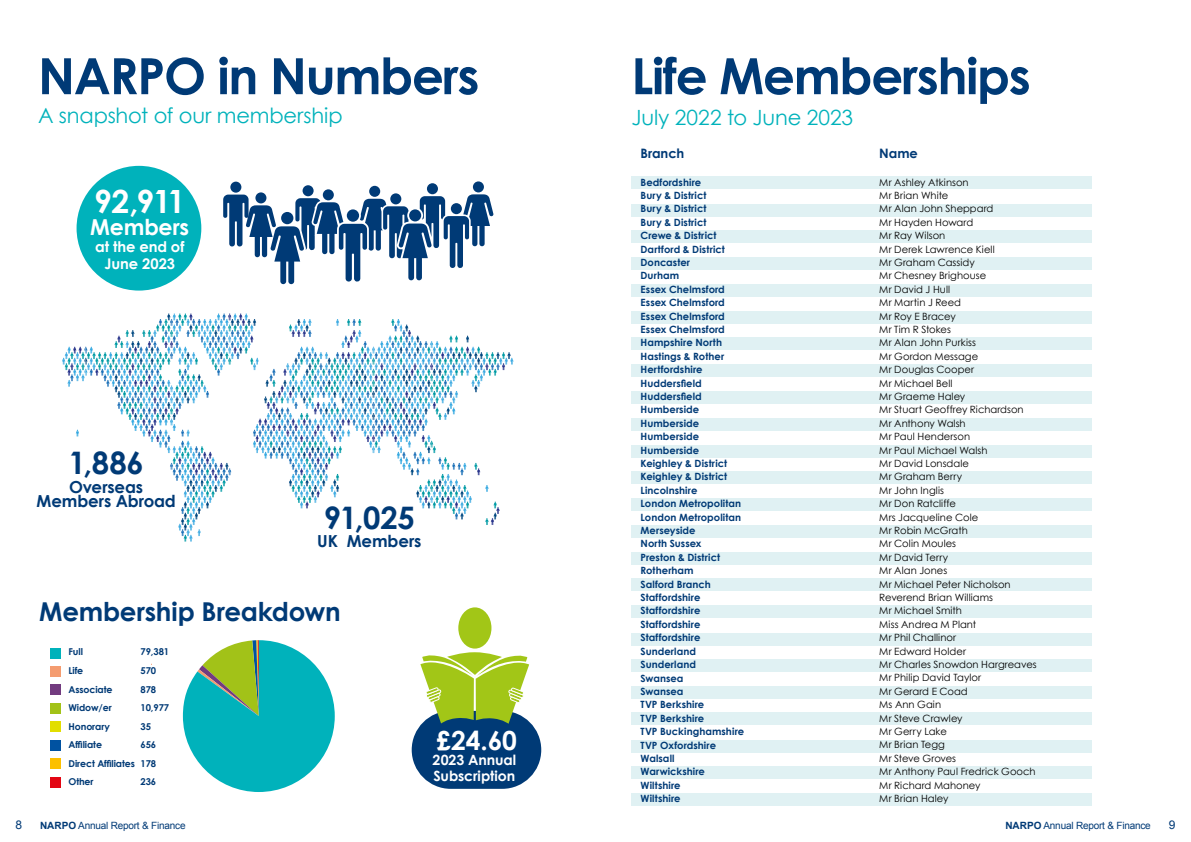
<style>
.page{position:relative;width:1191px;height:842px;background:#fff}
.page>*{position:absolute;margin:0;border:0;box-sizing:border-box;transform-origin:0 0}
.t1{font:700 50px "Century Gothic";letter-spacing:-.025em;color:#003a76}
.t2{font:700 32px "Century Gothic";color:#fff}
.t3{font:700 31px "Century Gothic";letter-spacing:-.005em;color:#003a76}
.t4{font:700 26.4px "Century Gothic";color:#fff}
.t5{font:700 26px "Century Gothic";letter-spacing:-.01em;color:#003a76}
.t6{font:700 22px "Century Gothic";letter-spacing:-.01em;color:#fff}
.t7{font:21px "Century Gothic";letter-spacing:-.01em;color:#00b2bb}
.t8{font:700 16.6px/13.6px "Century Gothic";letter-spacing:-.01em;color:#003a76;text-align:center}
.t9{font:700 14.7px/17.2px "Century Gothic";letter-spacing:-.005em;color:#fff;text-align:center}
.t10{font:700 14.1px/15.3px "Century Gothic";letter-spacing:-.005em;color:#fff}
.t11{font:700 13px "Century Gothic";letter-spacing:-.005em;color:#003a76}
.t12{font:12px "Arial";color:#003a76}
.t13{font:10px/13.4px "Century Gothic";letter-spacing:.005em;color:#000}
.t14{font:700 10px/13.4px "Century Gothic";letter-spacing:.005em;color:#003a76}
.t15{font:10px "Arial";letter-spacing:-.02em;color:#003a76}
.t16{font:700 9.5px/18.6px "Century Gothic";letter-spacing:-.01em;color:#003a76;text-align:justify}
.s1{font-weight:700}
</style>
<div class="page">
<div style="left:412px;top:711px;width:129px;height:78px;background:#003a76;border-radius:39px"></div>
<div style="left:77px;top:166px;width:124px;height:125px;background:#00b2bb;border-radius:50%"></div>
<svg style="left:183px;top:640px;width:152px;height:152px"></svg>
<div style="left:50px;top:758px;width:11px;height:11px;background:#fcc000"></div>
<div style="left:50px;top:721px;width:11px;height:11px;background:#e2de00"></div>
<div style="left:50px;top:703px;width:11px;height:10px;background:#a2c218"></div>
<div style="left:50px;top:740px;width:11px;height:11px;background:#0052a1"></div>
<div style="left:50px;top:684px;width:11px;height:11px;background:#723b7f"></div>
<div style="left:50px;top:648px;width:11px;height:10px;background:#00b2bb"></div>
<div style="left:50px;top:666px;width:11px;height:11px;background:#f49c70"></div>
<div style="left:50px;top:777px;width:11px;height:10px;background:#e30613"></div>
<div style="left:631px;top:176px;width:460px;height:13px;background:#e0f1f3"></div>
<div style="left:631px;top:284px;width:460px;height:13px;background:#e0f1f3"></div>
<div style="left:631px;top:391px;width:460px;height:13px;background:#e0f1f3"></div>
<div style="left:631px;top:498px;width:460px;height:13px;background:#e0f1f3"></div>
<div style="left:631px;top:632px;width:460px;height:13px;background:#e0f1f3"></div>
<div style="left:631px;top:230px;width:460px;height:13px;background:#e0f1f3"></div>
<div style="left:631px;top:337px;width:460px;height:13px;background:#e0f1f3"></div>
<div style="left:631px;top:445px;width:460px;height:13px;background:#e0f1f3"></div>
<div style="left:631px;top:552px;width:460px;height:13px;background:#e0f1f3"></div>
<div style="left:631px;top:686px;width:460px;height:13px;background:#e0f1f3"></div>
<div style="left:631px;top:766px;width:460px;height:13px;background:#e0f1f3"></div>
<div style="left:631px;top:204px;width:460px;height:13px;background:#e0f1f3"></div>
<div style="left:631px;top:311px;width:460px;height:13px;background:#e0f1f3"></div>
<div style="left:631px;top:418px;width:460px;height:13px;background:#e0f1f3"></div>
<div style="left:631px;top:525px;width:460px;height:13px;background:#e0f1f3"></div>
<div style="left:631px;top:659px;width:460px;height:13px;background:#e0f1f3"></div>
<div style="left:631px;top:740px;width:460px;height:13px;background:#e0f1f3"></div>
<div style="left:631px;top:257px;width:460px;height:13px;background:#e0f1f3"></div>
<div style="left:631px;top:364px;width:460px;height:13px;background:#e0f1f3"></div>
<div style="left:631px;top:471px;width:460px;height:13px;background:#e0f1f3"></div>
<div style="left:631px;top:578px;width:460px;height:13px;background:#e0f1f3"></div>
<div style="left:631px;top:605px;width:460px;height:13px;background:#e0f1f3"></div>
<div style="left:631px;top:712px;width:460px;height:13px;background:#e0f1f3"></div>
<div style="left:631px;top:793px;width:460px;height:13px;background:#e0f1f3"></div>
<svg style="left:223px;top:181px;width:270px;height:85px"></svg>
<svg style="left:89px;top:266px;width:425px;height:96px"></svg>
<svg style="left:62px;top:313px;width:451px;height:229px"></svg>
<div style="left:458px;top:607px;width:33px;height:42px;background:#a2c617;border-radius:50%"></div>
<svg style="left:420px;top:652px;width:109px;height:72px"></svg>
<h1 class="t1" style="left:38px;top:38px;width:443px">NARPO in Numbers</h1>
<h3 class="t7" style="left:38px;top:101px;width:306px">A snapshot of our membership</h3>
<h2 class="t2" style="left:94px;top:177px;width:93px">92,911</h2>
<h3 class="t6" style="left:90px;top:210px;width:100px">Members</h3>
<h3 class="t9" style="left:95px;top:237px;width:91px">at the end of<br>June 2023</h3>
<h3 class="t3" style="left:68px;top:439px;width:77px">1,886</h3>
<h3 class="t8" style="left:37px;top:479px;width:141px">Overseas<br>Members Abroad</h3>
<h3 class="t3" style="left:324px;top:494px;width:93px">91,025</h3>
<h3 class="t8" style="left:317px;top:534px;width:106px">UK Members</h3>
<h3 class="t5" style="left:39px;top:591px;width:303px">Membership Breakdown</h3>
<p class="t16" style="left:68px;top:642px;width:16px">Full</p>
<p class="t16" style="left:140px;top:642px;width:30px">79,381</p>
<p class="t16" style="left:68px;top:661px;width:16px">Life</p>
<p class="t16" style="left:140px;top:661px;width:17px">570</p>
<p class="t16" style="left:68px;top:679px;width:46px">Associate</p>
<p class="t16" style="left:140px;top:679px;width:17px">878</p>
<p class="t16" style="left:68px;top:698px;width:45px">Widow/er</p>
<p class="t16" style="left:140px;top:698px;width:30px">10,977</p>
<p class="t16" style="left:68px;top:716px;width:43px">Honorary</p>
<p class="t16" style="left:140px;top:716px;width:12px">35</p>
<p class="t16" style="left:68px;top:735px;width:35px">Affiliate</p>
<p class="t16" style="left:68px;top:735px;width:89px;text-indent:72px">656<br>Direct Affiliates 178<br>Other</p>
<p class="t16" style="left:140px;top:772px;width:17px">236</p>
<p class="t12" style="left:15px;top:817px;width:8px">8</p>
<p class="t15" style="left:40px;top:819px;width:147px"><span class="s1">NARPO</span> Annual Report &amp; Finance</p>
<h3 class="t4" style="left:436px;top:720px;width:82px">£24.60</h3>
<h3 class="t10" style="left:432px;top:752px;width:85px">2023 Annual<br>Subscription</h3>
<h1 class="t1" style="left:631px;top:38px;width:401px">Life Memberships</h1>
<h3 class="t7" style="left:631px;top:103px;width:223px">July 2022 to June 2023</h3>
<h3 class="t11" style="left:640px;top:144px;width:45px">Branch</h3>
<p class="t14" style="left:640px;top:175px;width:105px">Bedfordshire<br>Bury &amp; District<br>Bury &amp; District<br>Bury &amp; District<br>Crewe &amp; District<br>Dartford &amp; District<br>Doncaster<br>Durham<br>Essex Chelmsford<br>Essex Chelmsford<br>Essex Chelmsford<br>Essex Chelmsford<br>Hampshire North<br>Hastings &amp; Rother<br>Hertfordshire<br>Huddersfield<br>Huddersfield<br>Humberside<br>Humberside<br>Humberside<br>Humberside<br>Keighley &amp; District<br>Keighley &amp; District<br>Lincolnshire<br>London Metropolitan<br>London Metropolitan<br>Merseyside<br>North Sussex<br>Preston &amp; District<br>Rotherham<br>Salford Branch<br>Staffordshire<br>Staffordshire<br>Staffordshire<br>Staffordshire<br>Sunderland<br>Sunderland<br>Swansea<br>Swansea<br>TVP Berkshire<br>TVP Berkshire<br>TVP Buckinghamshire<br>TVP Oxfordshire<br>Walsall<br>Warwickshire<br>Wiltshire<br>Wiltshire</p>
<h3 class="t11" style="left:879px;top:144px;width:40px">Name</h3>
<p class="t13" style="left:879px;top:175px;width:159px">Mr Ashley Atkinson<br>Mr Brian White<br>Mr Alan John Sheppard<br>Mr Hayden Howard<br>Mr Ray Wilson<br>Mr Derek Lawrence Kiell<br>Mr Graham Cassidy<br>Mr Chesney Brighouse<br>Mr David J Hull<br>Mr Martin J Reed<br>Mr Roy E Bracey<br>Mr Tim R Stokes<br>Mr Alan John Purkiss<br>Mr Gordon Message<br>Mr Douglas Cooper<br>Mr Michael Bell<br>Mr Graeme Haley<br>Mr Stuart Geoffrey Richardson<br>Mr Anthony Walsh<br>Mr Paul Henderson<br>Mr Paul Michael Walsh<br>Mr David Lonsdale<br>Mr Graham Berry<br>Mr John Inglis<br>Mr Don Ratcliffe<br>Mrs Jacqueline Cole<br>Mr Robin McGrath<br>Mr Colin Moules<br>Mr David Terry<br>Mr Alan Jones<br>Mr Michael Peter Nicholson<br>Reverend Brian Williams<br>Mr Michael Smith<br>Miss Andrea M Plant<br>Mr Phil Challinor<br>Mr Edward Holder<br>Mr Charles Snowdon Hargreaves<br>Mr Philip David Taylor<br>Mr Gerard E Coad<br>Ms Ann Gain<br>Mr Steve Crawley<br>Mr Gerry Lake<br>Mr Brian Tegg<br>Mr Steve Groves<br>Mr Anthony Paul Fredrick Gooch<br>Mr Richard Mahoney<br>Mr Brian Haley</p>
<p class="t15" style="left:1005px;top:819px;width:147px"><span class="s1">NARPO</span> Annual Report &amp; Finance</p>
<p class="t12" style="left:1168px;top:817px;width:8px">9</p>
</div>
